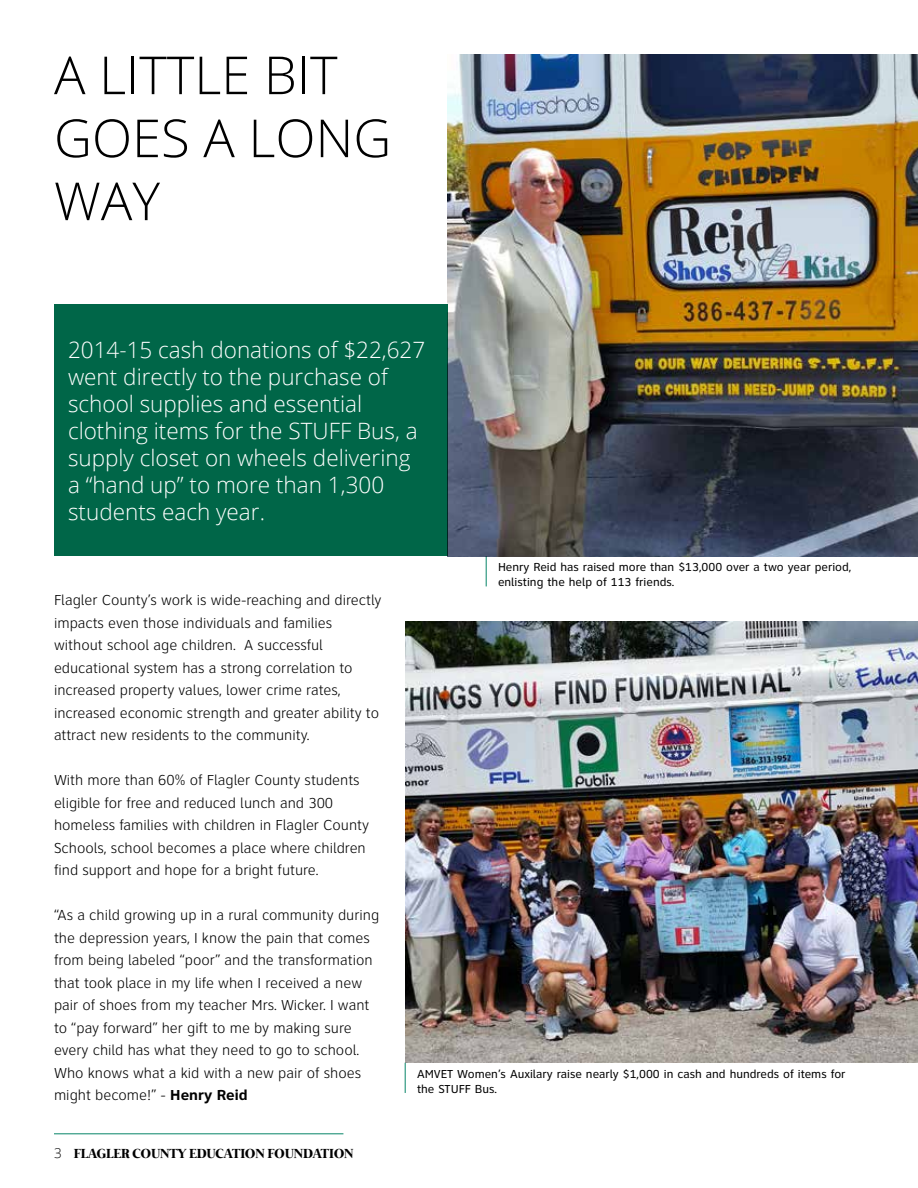
<style>
.page{position:relative;width:918px;height:1188px;background:#fff}
.page>*{position:absolute;margin:0;border:0;box-sizing:border-box;transform-origin:0 0}
.t1{font:300 52.5px/63px "Open Sans";color:#000}
.t2{font:300 22.5px/27px "Open Sans";color:#fff}
.t3{font:300 15px/22.5px "Clearview ATT";color:#000}
.t4{font:700 13.5px "Mermaid";color:#000}
.t5{font:12px/15px "Clearview ATT";color:#000}
.s1{font-weight:700}
.s2{font-family:"Open Sans";font-weight:300}
</style>
<div class="page">
<hr style="left:54px;top:1134px;width:289px;height:1px;background:#068467">
<img style="left:447px;top:54px;width:471px;height:502px">
<div style="left:54px;top:304px;width:393px;height:252px;background:#006648"></div>
<hr style="left:486px;top:556px;width:1px;height:30px;background:#068467">
<img style="left:405px;top:621px;width:513px;height:442px">
<hr style="left:405px;top:1063px;width:1px;height:30px;background:#068467">
<h1 class="t1" style="left:54px;top:42px;width:339px">A LITTLE BIT<br>GOES A LONG<br>WAY</h1>
<h2 class="t2" style="left:68px;top:335px;width:359px">2014-15 cash donations of $22,627 went directly to the purchase of school supplies and essential clothing items for the STUFF Bus, a supply closet on wheels delivering a “hand up” to more than 1,300 students each year.</h2>
<p class="t5" style="left:498px;top:560px;width:355px">Henry Reid has raised more than $13,000 over a two year period, enlisting the help of 113 friends.</p>
<p class="t3" style="left:54px;top:589px;width:329px">Flagler County’s work is wide-reaching and directly impacts even those individuals and families without school age children. A successful educational system has a strong correlation to increased property values, lower crime rates, increased economic strength and greater ability to attract new residents to the community.</p>
<p class="t3" style="left:54px;top:769px;width:317px">With more than 60% of Flagler County students eligible for free and reduced lunch and 300 homeless families with children in Flagler County Schools, school becomes a place where children find support and hope for a bright future.</p>
<p class="t3" style="left:54px;top:904px;width:327px">“As a child growing up in a rural community during the depression years, I know the pain that comes from being labeled “poor” and the transformation that took place in my life when I received a new pair of shoes from my teacher Mrs. Wicker. I want to “pay forward” her gift to me by making sure every child has what they need to go to school.<br>Who knows what a kid with a new pair of shoes might become!” - <span class="s1">Henry Reid</span></p>
<p class="t4" style="left:54px;top:1146px;width:301px"><span class="s2">3</span> FLAGLER COUNTY EDUCATION FOUNDATION</p>
<p class="t5" style="left:417px;top:1066px;width:430px">AMVET Women’s Auxilary raise nearly $1,000 in cash and hundreds of items for the STUFF Bus.</p>
</div>
